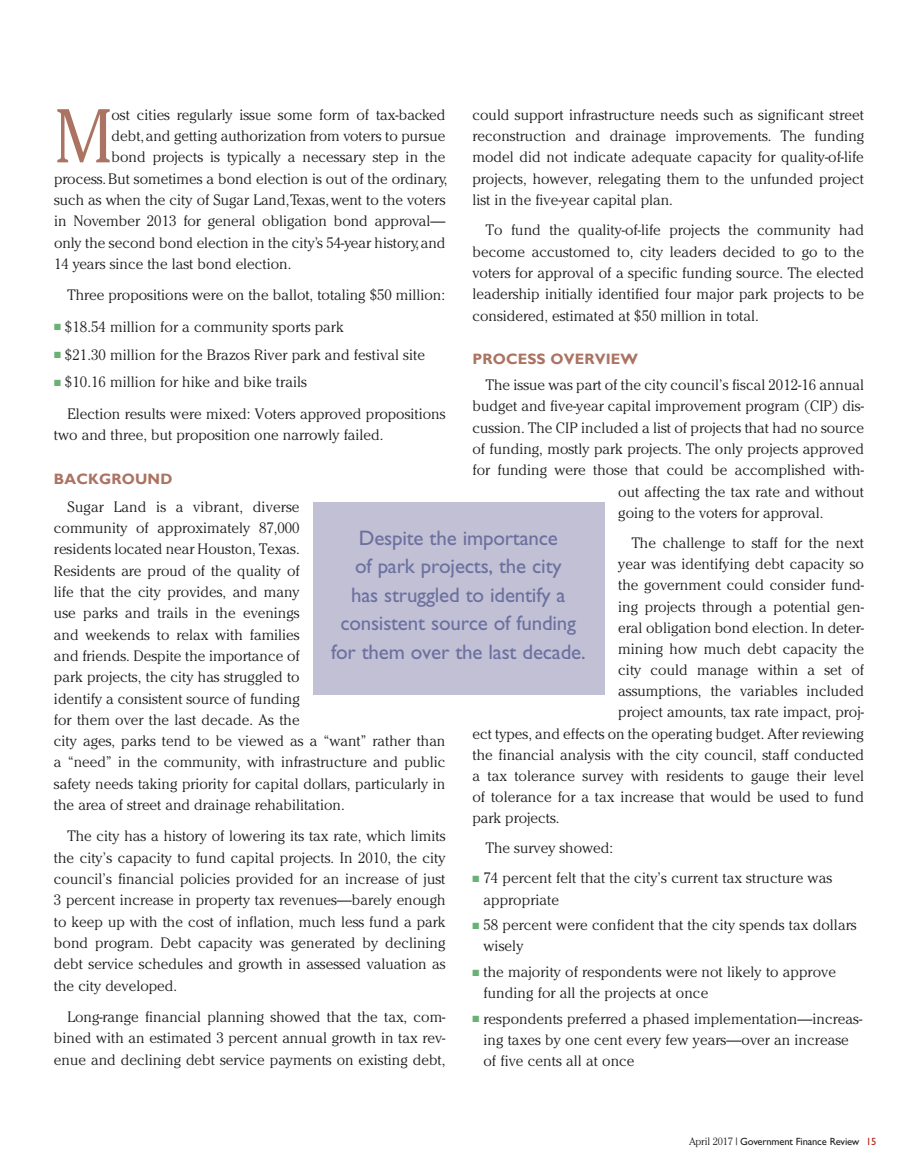
<style>
.page{position:relative;width:918px;height:1175px;background:#fff}
.page>*{position:absolute;margin:0;border:0;box-sizing:border-box;transform-origin:0 0}
.t1{font:300 75.6px "Cheltenham";color:#ab7362}
.t2{font:21px/28.5px "Gill Sans";letter-spacing:-.01em;color:#6b709f;text-align:center}
.t3{font:300 15px/21.3px "Cheltenham";color:#231f20}
.t4{font:700 15px "Gill Sans";letter-spacing:.01em;color:#ab7362}
.t5{font:10.5px "Gill Sans";letter-spacing:-.015em;color:#231f20}
.s1{color:#69b175}
.s2{font-family:"Cheltenham";font-weight:300}
.s3{color:#b32317}
</style>
<div class="page">
<div style="left:313px;top:502px;width:292px;height:192px;background:#c1c0d5"></div>
<h1 class="t1" style="left:54px;top:93px;width:61px">M</h1>
<p class="t3" style="left:112px;top:104px;width:335px">ost cities regularly issue some form of tax-backed</p>
<p class="t3" style="left:472px;top:104px;width:393px;text-align:justify">could support infrastructure needs such as significant street reconstruction and drainage improvements. The funding model did not indicate adequate capacity for quality-of-life projects, however, relegating them to the unfunded project list in the five-year capital plan.</p>
<p class="t3" style="left:472px;top:219px;width:393px;text-align:justify;text-indent:14px">To fund the quality-of-life projects the community had become accustomed to, city leaders decided to go to the voters for approval of a specific funding source. The elected leadership initially identified four major park projects to be considered, estimated at $50 million in total.</p>
<p class="t4" style="left:472px;top:350px;width:167px">PROCESS OVERVIEW</p>
<p class="t3" style="left:486px;top:374px;width:380px">The issue was part of the city council’s fiscal 2012-16 annual</p>
<p class="t3" style="left:472px;top:395px;width:393px">budget and five-year capital improvement program (CIP) dis-</p>
<p class="t3" style="left:472px;top:417px;width:393px">cussion. The CIP included a list of projects that had no source</p>
<p class="t3" style="left:472px;top:438px;width:393px">of funding, mostly park projects. The only projects approved</p>
<p class="t3" style="left:472px;top:459px;width:393px">for funding were those that could be accomplished with-</p>
<p class="t3" style="left:618px;top:481px;width:247px">out affecting the tax rate and without</p>
<p class="t3" style="left:618px;top:502px;width:207px">going to the voters for approval.</p>
<p class="t3" style="left:632px;top:532px;width:234px">The challenge to staff for the next</p>
<p class="t3" style="left:618px;top:553px;width:247px">year was identifying debt capacity so</p>
<p class="t3" style="left:618px;top:574px;width:247px">the government could consider fund-</p>
<p class="t3" style="left:618px;top:595px;width:247px">ing projects through a potential gen-</p>
<p class="t3" style="left:618px;top:617px;width:247px">eral obligation bond election. In deter-</p>
<p class="t3" style="left:618px;top:638px;width:247px">mining how much debt capacity the</p>
<p class="t3" style="left:618px;top:659px;width:247px">city could manage within a set of</p>
<p class="t3" style="left:618px;top:680px;width:247px">assumptions, the variables included</p>
<p class="t3" style="left:618px;top:701px;width:247px">project amounts, tax rate impact, proj-</p>
<p class="t3" style="left:472px;top:722px;width:393px">ect types, and effects on the operating budget. After reviewing</p>
<p class="t3" style="left:472px;top:743px;width:393px">the financial analysis with the city council, staff conducted</p>
<p class="t3" style="left:472px;top:765px;width:393px">a tax tolerance survey with residents to gauge their level</p>
<p class="t3" style="left:472px;top:786px;width:393px">of tolerance for a tax increase that would be used to fund</p>
<p class="t3" style="left:472px;top:807px;width:89px">park projects.</p>
<p class="t3" style="left:486px;top:837px;width:129px">The survey showed:</p>
<p class="t3" style="left:483px;top:867px;width:350px;text-indent:-11px"><span class="s1">■</span> 74 percent felt that the city’s current tax structure was appropriate</p>
<p class="t3" style="left:483px;top:914px;width:375px;text-indent:-11px"><span class="s1">■</span> 58 percent were confident that the city spends tax dollars wisely</p>
<p class="t3" style="left:483px;top:961px;width:354px;text-indent:-11px"><span class="s1">■</span> the majority of respondents were not likely to approve funding for all the projects at once</p>
<p class="t3" style="left:483px;top:1008px;width:380px;text-indent:-11px"><span class="s1">■</span> respondents preferred a phased implementation—increas&shy;ing taxes by one cent every few years—over an increase of five cents all at once</p>
<p class="t3" style="left:112px;top:125px;width:335px">debt, and getting authorization from voters to pursue</p>
<p class="t3" style="left:112px;top:146px;width:335px">bond projects is typically a necessary step in the</p>
<p class="t3" style="left:54px;top:168px;width:395px">process. But sometimes a bond election is out of the ordinary,</p>
<p class="t3" style="left:54px;top:189px;width:393px">such as when the city of Sugar Land, Texas, went to the voters</p>
<p class="t3" style="left:54px;top:210px;width:393px">in November 2013 for general obligation bond approval—</p>
<p class="t3" style="left:54px;top:232px;width:393px">only the second bond election in the city’s 54-year history, and</p>
<p class="t3" style="left:54px;top:253px;width:239px">14 years since the last bond election.</p>
<p class="t3" style="left:68px;top:284px;width:379px">Three propositions were on the ballot, totaling $50 million:</p>
<p class="t3" style="left:54px;top:316px;width:291px"><span class="s1">■</span> $18.54 million for a community sports park</p>
<p class="t3" style="left:54px;top:344px;width:373px"><span class="s1">■</span> $21.30 million for the Brazos River park and festival site</p>
<p class="t3" style="left:67px;top:366px;width:380px;line-height:31.3px;text-indent:-13px"><span class="s1">■</span> $10.16 million for hike and bike trails<br>Election results were mixed: Voters approved propositions</p>
<p class="t3" style="left:54px;top:424px;width:331px">two and three, but proposition one narrowly failed.</p>
<p class="t4" style="left:54px;top:469px;width:120px">BACKGROUND</p>
<p class="t3" style="left:54px;top:496px;width:393px;text-indent:14px">Sugar Land is a vibrant, diverse<br>community of approximately 87,000<br>residents located near Houston, Texas.<br>Residents are proud of the quality of<br>life that the city provides, and many<br>use parks and trails in the evenings<br>and weekends to relax with families<br>and friends. Despite the importance of<br>park projects, the city has struggled to<br>identify a consistent source of funding<br>for them over the last decade. As the<br>city ages, parks tend to be viewed as a “want” rather than a “need” in the community, with infrastructure and public safety needs taking priority for capital dollars, particularly in the area of street and drainage rehabilitation.</p>
<p class="t3" style="left:54px;top:825px;width:393px;text-align:justify;text-indent:14px">The city has a history of lowering its tax rate, which limits the city’s capacity to fund capital projects. In 2010, the city council’s financial policies provided for an increase of just 3 percent increase in property tax revenues—barely enough to keep up with the cost of inflation, much less fund a park bond program. Debt capacity was generated by declining debt service schedules and growth in assessed valuation as the city developed.</p>
<p class="t3" style="left:54px;top:1006px;width:393px;text-align:justify;text-indent:14px">Long-range financial planning showed that the tax, com&shy;bined with an estimated 3 percent annual growth in tax rev&shy;enue and declining debt service payments on existing debt,</p>
<h2 class="t2" style="left:331px;top:523px;width:256px">Despite the importance<br>of park projects, the city<br>has struggled to identify a consistent source of funding for them over the last decade.</h2>
<p class="t5" style="left:689px;top:1135px;width:189px"><span class="s2">April 2017 |</span> Government Finance Review <span class="s3">15</span></p>
</div>
